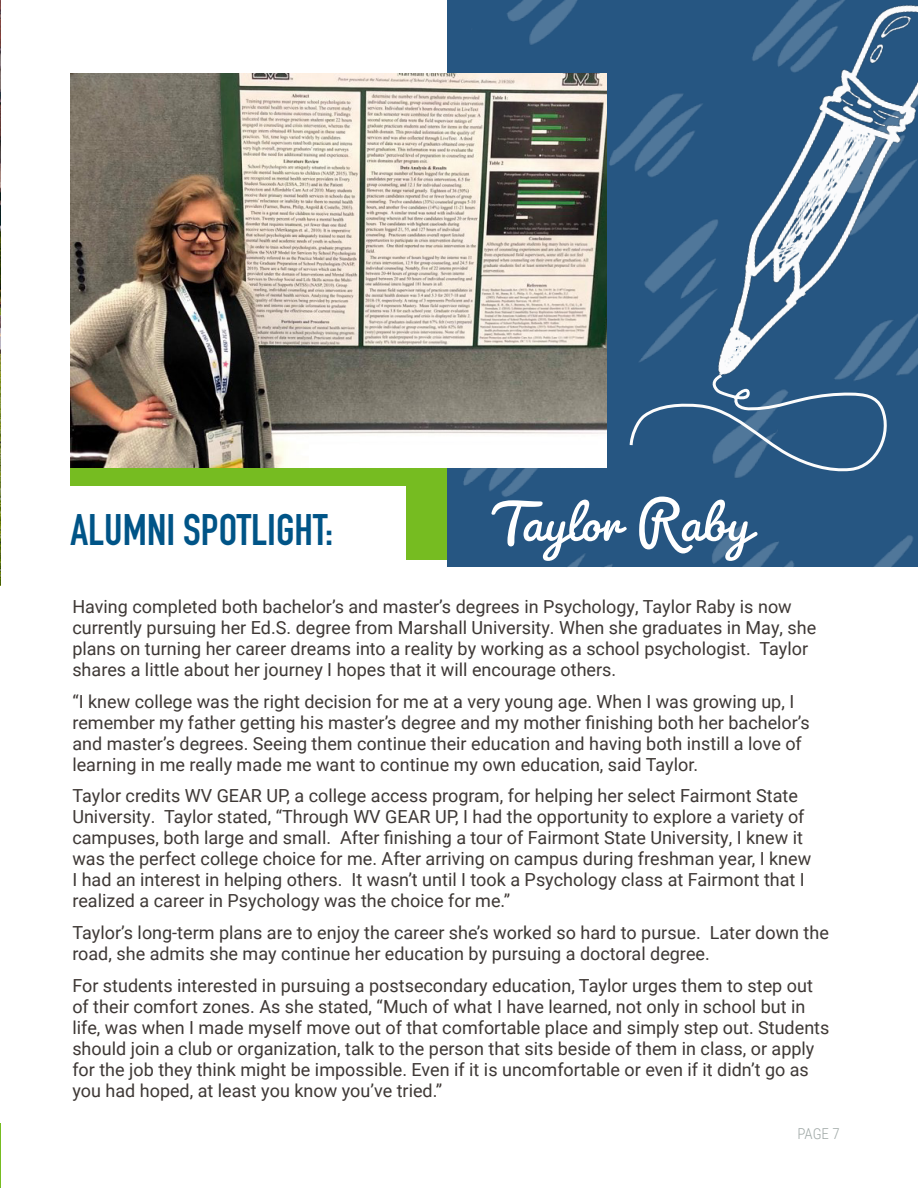
<style>
.page{position:relative;width:918px;height:1188px;background:#fff}
.page>*{position:absolute;margin:0;border:0;box-sizing:border-box;transform-origin:0 0}
.SML_Heading_2_center{font:63px "Pacifico";color:#fff}
.SML_Heading_2_center-2{font:700 43.5px "DIN Condensed";color:#005487}
.Stats{font:18px/21px "Roboto";color:#3e3835}
.t1{font:300 15px "Roboto Condensed";color:#a0a9a7}
</style>
<div class="page">
<hr style="left:0;top:1123px;width:1px;height:65px;background:#76bc21">
<img style="left:0;top:0;width:1px;height:586px">
<div style="left:71px;top:362px;width:535px;height:197px;background:#76bc21"></div>
<div style="left:447px;top:0;width:471px;height:567px;background:#265682"></div>
<img style="left:71px;top:74px;width:535px;height:394px">
<img style="left:619px;top:0;width:299px;height:442px">
<svg style="left:628px;top:372px;width:264px;height:103px"></svg>
<div style="left:61px;top:486px;width:345px;height:86px;background:#fff"></div>
<p class="SML_Heading_2_center-2" style="left:71px;top:500px;width:264px">ALUMNI SPOTLIGHT:</p>
<p class="SML_Heading_2_center" style="left:492px;top:482px;width:258px">Taylor Raby</p>
<p class="Stats" style="left:72px;top:595px;width:745px">Having completed both bachelor’s and master’s degrees in Psychology, Taylor Raby is now currently pursuing her Ed.S. degree from Marshall University. When she graduates in May, she plans on turning her career dreams into a reality by working as a school psychologist. Taylor shares a little about her journey I hopes that it will encourage others.</p>
<p class="Stats" style="left:72px;top:690px;width:739px">“I knew college was the right decision for me at a very young age. When I was growing up, I remember my father getting his master’s degree and my mother finishing both her bachelor’s and master’s degrees. Seeing them continue their education and having both instill a love of learning in me really made me want to continue my own education, said Taylor.</p>
<p class="Stats" style="left:72px;top:785px;width:740px">Taylor credits WV GEAR UP, a college access program, for helping her select Fairmont State University. Taylor stated, “Through WV GEAR UP, I had the opportunity to explore a variety of campuses, both large and small. After finishing a tour of Fairmont State University, I knew it was the perfect college choice for me. After arriving on campus during freshman year, I knew I had an interest in helping others. It wasn’t until I took a Psychology class at Fairmont that I realized a career in Psychology was the choice for me.”</p>
<p class="Stats" style="left:72px;top:922px;width:758px">Taylor’s long-term plans are to enjoy the career she’s worked so hard to pursue. Later down the road, she admits she may continue her education by pursuing a doctoral degree.</p>
<p class="Stats" style="left:72px;top:974px;width:759px">For students interested in pursuing a postsecondary education, Taylor urges them to step out of their comfort zones. As she stated, “Much of what I have learned, not only in school but in life, was when I made myself move out of that comfortable place and simply step out. Students should join a club or organization, talk to the person that sits beside of them in class, or apply for the job they think might be impossible. Even if it is uncomfortable or even if it didn’t go as you had hoped, at least you know you’ve tried.”</p>
<p class="t1" style="left:797px;top:1123px;width:44px">PAGE 7</p>
</div>
